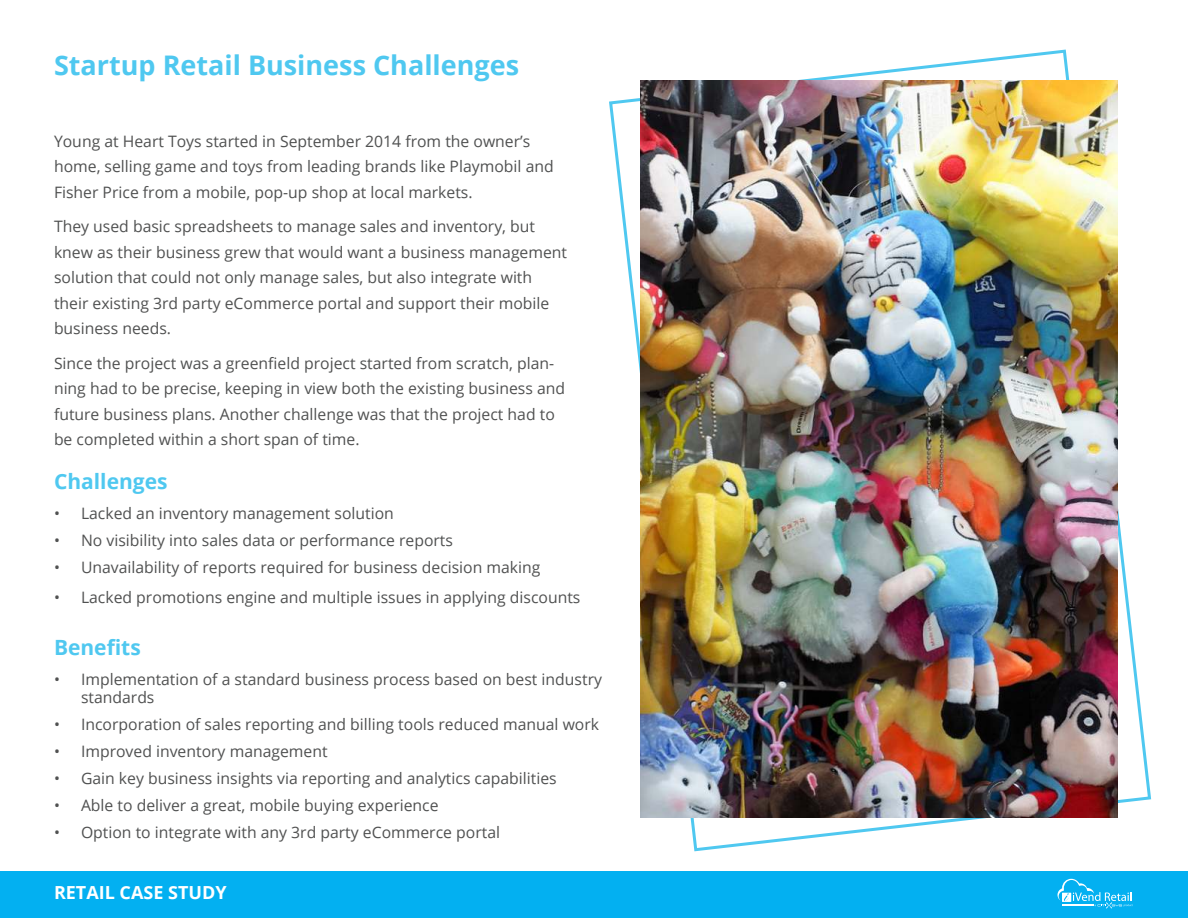
<style>
.page{position:relative;width:1188px;height:918px;background:#fff}
.page>*{position:absolute;margin:0;border:0;box-sizing:border-box;transform-origin:0 0}
.t1{font:700 27px "Open Sans";color:#4fc8f0}
.t2{font:700 21px "Open Sans";color:#4fc8f0}
.t3{font:700 18px "Open Sans";color:#fff}
.t4{font:15.75px/25.5px "Open Sans";color:#505151}
</style>
<div class="page">
<div style="left:0;top:872px;width:1188px;height:46px;background:#03b0f1"></div>
<svg style="left:1058px;top:879px;width:75px;height:29px"></svg>
<svg style="left:609px;top:49px;width:543px;height:803px"></svg>
<img style="left:640px;top:80px;width:478px;height:738px">
<h1 class="t1" style="left:54px;top:54px;width:467px">Startup Retail Business Challenges</h1>
<p class="t4" style="left:54px;top:130px;width:501px">Young at Heart Toys started in September 2014 from the owner’s home, selling game and toys from leading brands like Playmobil and<br>Fisher Price from a mobile, pop-up shop at local markets.</p>
<p class="t4" style="left:54px;top:215px;width:515px">They used basic spreadsheets to manage sales and inventory, but knew as their business grew that would want a business management solution that could not only manage sales, but also integrate with their existing 3rd party eCommerce portal and support their mobile business needs.</p>
<p class="t4" style="left:54px;top:350px;width:513px">Since the project was a greenfield project started from scratch, plan&shy;ning had to be precise, keeping in view both the existing business and future business plans. Another challenge was that the project had to be completed within a short span of time.</p>
<h2 class="t2" style="left:54px;top:473px;width:115px">Challenges</h2>
<p class="t4" style="left:54px;top:502px;width:341px">• Lacked an inventory management solution</p>
<p class="t4" style="left:54px;top:529px;width:401px">• No visibility into sales data or performance reports</p>
<p class="t4" style="left:54px;top:556px;width:488px">• Unavailability of reports required for business decision making</p>
<p class="t4" style="left:54px;top:586px;width:528px">• Lacked promotions engine and multiple issues in applying discounts</p>
<h2 class="t2" style="left:54px;top:633px;width:88px">Benefits</h2>
<p class="t4" style="left:81px;top:672px;width:523px;line-height:18px;text-indent:-27px">• Implementation of a standard business process based on best industry standards</p>
<p class="t4" style="left:54px;top:713px;width:547px">• Incorporation of sales reporting and billing tools reduced manual work</p>
<p class="t4" style="left:54px;top:740px;width:275px">• Improved inventory management</p>
<p class="t4" style="left:54px;top:767px;width:504px">• Gain key business insights via reporting and analytics capabilities</p>
<p class="t4" style="left:54px;top:794px;width:386px">• Able to deliver a great, mobile buying experience</p>
<p class="t4" style="left:54px;top:821px;width:448px">• Option to integrate with any 3rd party eCommerce portal</p>
<p class="t3" style="left:54px;top:885px;width:174px">RETAIL CASE STUDY</p>
</div>
